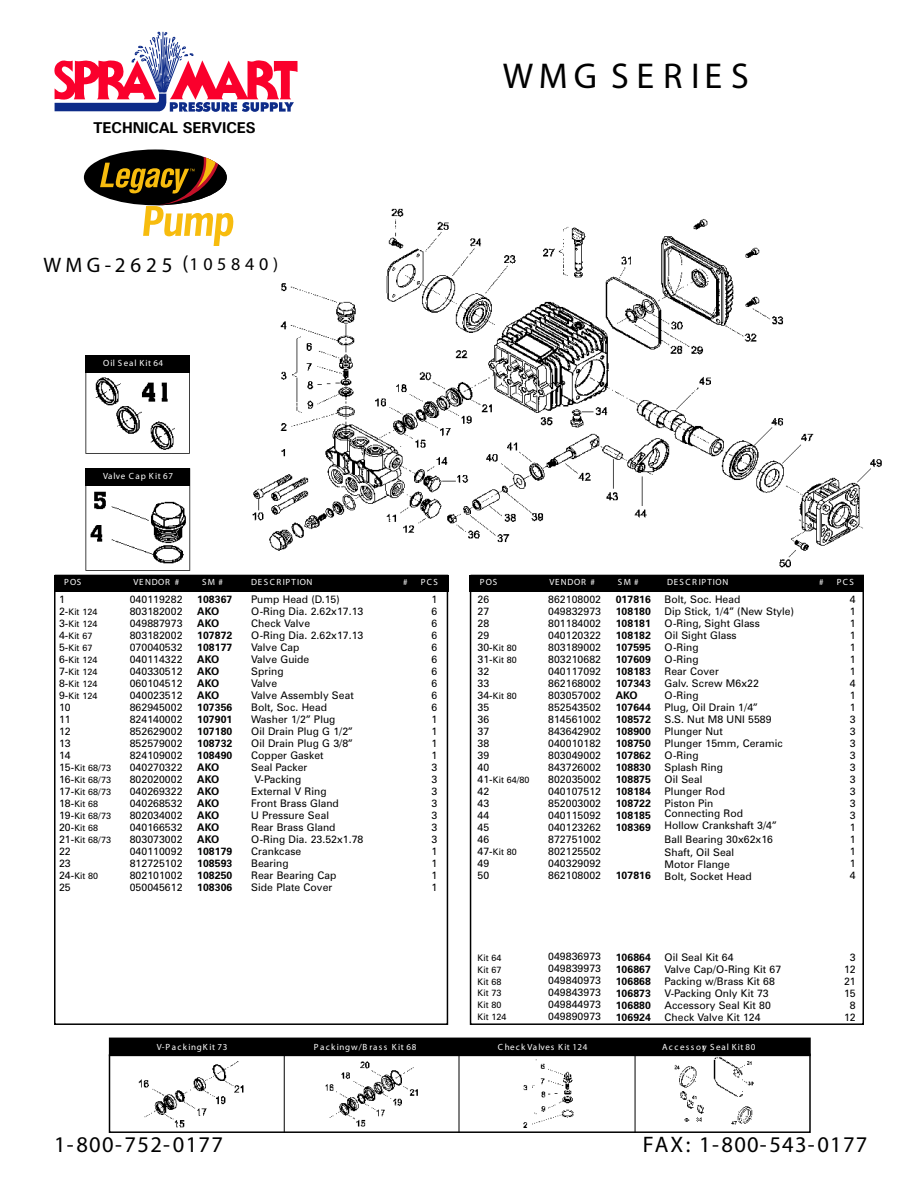
<style>
.page{position:relative;width:918px;height:1188px;background:#fff}
.page>*{position:absolute;margin:0;border:0;box-sizing:border-box;transform-origin:0 0}
.t1{font:36px "Myriad";letter-spacing:.21em;color:#000}
.t2{font:22.5px "Myriad";letter-spacing:.06em;color:#000}
.t3{font:21px "Myriad";letter-spacing:.23em;color:#000}
.t4{font:700 15px "Zurich BT";color:#000}
.t5{font:10.5px/12px "Zurich BT";letter-spacing:.005em;color:#000;text-align:justify}
.t6{font:700 10.5px/12px "Zurich BT";letter-spacing:.005em;color:#000}
.t7{font:9px/12px "Zurich BT";letter-spacing:.005em;color:#000}
.t8{font:9px "Myriad";letter-spacing:.115em;color:#fff}
.t9{font:9px "Myriad";letter-spacing:.135em;color:#fff}
.t10{font:9px "Myriad";letter-spacing:.07em;color:#fff}
.s1{font-size:18px}
.s2{font-size:10.5px}
</style>
<div class="page">
<img style="left:523px;top:1059px;width:51px;height:69px">
<img style="left:674px;top:1057px;width:80px;height:68px">
<img style="left:325px;top:1061px;width:93px;height:66px">
<img style="left:138px;top:1061px;width:106px;height:67px">
<svg style="left:85px;top:468px;width:105px;height:103px"></svg>
<img style="left:235px;top:208px;width:647px;height:369px">
<div style="left:84px;top:149px;width:143px;height:56px;background:#000;border-radius:50%"></div>
<svg style="left:100px;top:157px;width:134px;height:89px"></svg>
<div style="left:109px;top:1054px;width:702px;height:79px;border:2px solid #000"></div>
<div style="left:110px;top:1038px;width:700px;height:17px;background:#000"></div>
<div style="left:109px;top:1038px;width:702px;height:18px;border:2px solid #000"></div>
<div style="left:54px;top:575px;width:394px;height:450px;border:2px solid #000"></div>
<svg style="left:54px;top:32px;width:244px;height:80px"></svg>
<div style="left:54px;top:575px;width:394px;height:16px;background:#000"></div>
<div style="left:470px;top:575px;width:394px;height:450px;border:2px solid #000"></div>
<div style="left:470px;top:575px;width:394px;height:16px;background:#000"></div>
<hr style="left:459px;top:1049px;width:1px;height:84px;background:#000">
<hr style="left:284px;top:1049px;width:1px;height:84px;background:#000">
<hr style="left:635px;top:1049px;width:1px;height:84px;background:#000">
<div style="left:86px;top:468px;width:104px;height:18px;background:#000"></div>
<svg style="left:85px;top:355px;width:105px;height:99px"></svg>
<h3 class="t4" style="left:94px;top:118px;width:164px">TECHNICAL SERVICES</h3>
<h3 class="t3" style="left:44px;top:254px;width:236px">WMG-2625 (<span class="s1">105840)</span></h3>
<p class="t8" style="left:103px;top:359px;width:62px">Oil Seal Kit 64</p>
<p class="t10" style="left:103px;top:472px;width:71px">Valve Cap Kit 67</p>
<h1 class="t1" style="left:503px;top:58px;width:248px">WMG SERIES</h1>
<p class="t8" style="left:64px;top:578px;width:19px">POS</p>
<p class="t8" style="left:134px;top:578px;width:47px">VENDOR #</p>
<p class="t8" style="left:202px;top:578px;width:22px">SM#</p>
<p class="t8" style="left:251px;top:578px;width:63px">DESCRIPTION</p>
<p class="t8" style="left:403px;top:578px;width:6px">#</p>
<p class="t8" style="left:421px;top:578px;width:19px">PCS</p>
<p class="t8" style="left:480px;top:578px;width:19px">POS</p>
<p class="t8" style="left:549px;top:578px;width:47px">VENDOR #</p>
<p class="t8" style="left:618px;top:578px;width:22px">SM#</p>
<p class="t8" style="left:667px;top:578px;width:63px">DESCRIPTION</p>
<p class="t8" style="left:819px;top:578px;width:6px">#</p>
<p class="t8" style="left:837px;top:578px;width:19px">PCS</p>
<p class="t5" style="left:59px;top:593px;width:7px">1</p>
<p class="t7" style="left:59px;top:605px;width:40px"><span class="s2">2-</span>Kit 124<br><span class="s2">3-</span>Kit 124<br><span class="s2">4-</span>Kit 67<br><span class="s2">5-</span>Kit 67<br><span class="s2">6-</span>Kit 124<br><span class="s2">7-</span>Kit 124<br><span class="s2">8-</span>Kit 124<br><span class="s2">9-</span>Kit 124</p>
<p class="t5" style="left:59px;top:701px;width:13px">10<br>11<br>12<br>13<br>14</p>
<p class="t7" style="left:59px;top:761px;width:53px"><span class="s2">15-</span>Kit 68/73<br><span class="s2">16-</span>Kit 68/73<br><span class="s2">17-</span>Kit 68/73<br><span class="s2">18-</span>Kit 68<br><span class="s2">19-</span>Kit 68/73<br><span class="s2">20-</span>Kit 68<br><span class="s2">21-</span>Kit 68/73</p>
<p class="t5" style="left:59px;top:845px;width:13px">22<br>23</p>
<p class="t7" style="left:59px;top:869px;width:41px"><span class="s2">24-</span>Kit 80</p>
<p class="t5" style="left:59px;top:881px;width:13px">25</p>
<p class="t5" style="left:130px;top:593px;width:54px">040119282<br>803182002<br>049887973<br>803182002<br>070040532<br>040114322<br>040330512<br>060104512<br>040023512<br>862945002<br>824140002<br>852629002<br>852579002<br>824109002<br>040270322<br>802020002<br>040269322<br>040268532<br>802034002<br>040166532<br>803073002<br>040110092<br>812725102<br>802101002<br>050045612</p>
<p class="t6" style="left:197px;top:593px;width:37px">108367<br>AKO<br>AKO<br>107872<br>108177<br>AKO<br>AKO<br>AKO<br>AKO<br>107356<br>107901<br>107180<br>108732<br>108490<br>AKO<br>AKO<br>AKO<br>AKO<br>AKO<br>AKO<br>AKO<br>108179<br>108593<br>108250<br>108306</p>
<p class="t5" style="left:251px;top:593px;width:90px">Pump Head (D.15)</p>
<p class="t5" style="left:251px;top:605px;width:114px">O-Ring Dia. 2.62x17.13</p>
<p class="t5" style="left:251px;top:617px;width:60px">Check Valve</p>
<p class="t5" style="left:251px;top:629px;width:114px">O-Ring Dia. 2.62x17.13</p>
<p class="t5" style="left:251px;top:641px;width:50px">Valve Cap</p>
<p class="t5" style="left:251px;top:653px;width:60px">Valve Guide</p>
<p class="t5" style="left:251px;top:665px;width:34px">Spring</p>
<p class="t5" style="left:251px;top:677px;width:27px">Valve</p>
<p class="t5" style="left:251px;top:689px;width:104px">Valve Assembly Seat</p>
<p class="t5" style="left:251px;top:701px;width:77px">Bolt, Soc. Head</p>
<p class="t5" style="left:251px;top:713px;width:86px">Washer 1/2” Plug</p>
<p class="t5" style="left:251px;top:725px;width:103px">Oil Drain Plug G 1/2”</p>
<p class="t5" style="left:251px;top:737px;width:103px">Oil Drain Plug G 3/8”</p>
<p class="t5" style="left:251px;top:749px;width:74px">Copper Gasket</p>
<p class="t5" style="left:251px;top:761px;width:58px">Seal Packer</p>
<p class="t5" style="left:255px;top:773px;width:48px">V-Packing</p>
<p class="t5" style="left:251px;top:785px;width:77px">External V Ring</p>
<p class="t5" style="left:251px;top:797px;width:89px">Front Brass Gland</p>
<p class="t5" style="left:251px;top:809px;width:79px">U Pressure Seal</p>
<p class="t5" style="left:251px;top:821px;width:86px">Rear Brass Gland</p>
<p class="t5" style="left:251px;top:833px;width:114px">O-Ring Dia. 23.52x1.78</p>
<p class="t5" style="left:251px;top:845px;width:52px">Crankcase</p>
<p class="t5" style="left:251px;top:857px;width:39px">Bearing</p>
<p class="t5" style="left:251px;top:869px;width:87px">Rear Bearing Cap</p>
<p class="t5" style="left:251px;top:881px;width:83px">Side Plate Cover</p>
<p class="t5" style="left:431px;top:593px;width:7px">1<br>6<br>6<br>6<br>6<br>6<br>6<br>6<br>6<br>6<br>1<br>1<br>1<br>1<br>3<br>3<br>3<br>3<br>3<br>3<br>3<br>1<br>1<br>1<br>1</p>
<p class="t5" style="left:478px;top:593px;width:13px">26<br>27<br>28<br>29</p>
<p class="t7" style="left:478px;top:641px;width:41px"><span class="s2">30-</span>Kit 80<br><span class="s2">31-</span>Kit 80</p>
<p class="t5" style="left:478px;top:665px;width:13px">32<br>33</p>
<p class="t7" style="left:478px;top:689px;width:41px"><span class="s2">34-</span>Kit 80</p>
<p class="t5" style="left:478px;top:701px;width:13px">35<br>36<br>37<br>38<br>39<br>40</p>
<p class="t7" style="left:478px;top:773px;width:53px"><span class="s2">41-</span>Kit 64/80</p>
<p class="t5" style="left:478px;top:785px;width:13px">42<br>43<br>44<br>45<br>46</p>
<p class="t7" style="left:478px;top:845px;width:41px"><span class="s2">47-</span>Kit 80</p>
<p class="t5" style="left:478px;top:857px;width:13px">49<br>50</p>
<p class="t5" style="left:548px;top:593px;width:54px">862108002<br>049832973<br>801184002<br>040120322<br>803189002<br>803210682<br>040117092<br>862168002<br>803057002<br>852543502<br>814561002<br>843642902<br>040010182<br>803049002<br>843726002<br>802035002<br>040107512<br>852003002<br>040115092<br>040123262<br>872751002<br>802125502<br>040329092<br>862108002</p>
<p class="t6" style="left:616px;top:593px;width:37px">017816<br>108180<br>108181<br>108182<br>107595<br>107609<br>108183<br>107343<br>AKO<br>107644<br>108572<br>108900<br>108750<br>107862<br>108830<br>108875<br>108184<br>108722<br>108185<br>108369</p>
<p class="t6" style="left:616px;top:869px;width:37px">107816</p>
<p class="t5" style="left:665px;top:593px;width:131px;text-align:left">Bolt, Soc. Head<br>Dip Stick, 1/4” (New Style)<br>O-Ring, Sight Glass<br>Oil Sight Glass<br>O-Ring<br>O-Ring<br>Rear Cover<br>Galv. Screw M6x22<br>O-Ring<br>Plug, Oil Drain 1/4”<br>S.S. Nut M8 UNI 5589<br>Plunger Nut<br>Plunger 15mm, Ceramic<br>O-Ring<br>Splash Ring<br>Oil Seal<br>Plunger Rod<br>Piston Pin</p>
<p class="t5" style="left:665px;top:807px;width:114px">Connecting Rod<br>Hollow Crankshaft 3/4”</p>
<p class="t5" style="left:665px;top:832px;width:110px;line-height:13.5px">Ball Bearing 30x62x16<br>Shaft, Oil Seal</p>
<p class="t5" style="left:665px;top:858px;width:89px">Motor Flange<br>Bolt, Socket Head</p>
<p class="t7" style="left:478px;top:952px;width:25px;text-align:justify">Kit 64<br>Kit 67<br>Kit 68</p>
<p class="t7" style="left:478px;top:986px;width:30px">Kit 73<br>Kit 80<br>Kit 124</p>
<p class="t5" style="left:548px;top:950px;width:54px">049836973<br>049839973<br>049840973<br>049843973<br>049844973<br>049890973</p>
<p class="t6" style="left:616px;top:951px;width:37px;text-align:justify">106864<br>106867<br>106868<br>106873<br>106880<br>106924</p>
<p class="t5" style="left:665px;top:951px;width:118px;text-align:left">Oil Seal Kit 64<br>Valve Cap/O-Ring Kit 67<br>Packing w/Brass Kit 68<br>V-Packing Only Kit 73<br>Accessory Seal Kit 80<br>Check Valve Kit 124</p>
<p class="t9" style="left:157px;top:1043px;width:72px">V-PackingKit 73</p>
<p class="t9" style="left:314px;top:1043px;width:104px">Packingw/Brass Kit 68</p>
<p class="t10" style="left:498px;top:1043px;width:91px">Check Valves Kit 124</p>
<p class="t8" style="left:662px;top:1043px;width:95px">Accessory Seal Kit 80</p>
<p class="t5" style="left:850px;top:593px;width:7px">4<br>1<br>1<br>1<br>1<br>1<br>1<br>4<br>1<br>1<br>3<br>3<br>3<br>3<br>3<br>3<br>3<br>3<br>3<br>1<br>1<br>1<br>1<br>4</p>
<p class="t5" style="left:844px;top:951px;width:13px;text-align:center">3<br>12<br>21<br>15<br>8<br>12</p>
<h2 class="t2" style="left:54px;top:1133px;width:171px">1-800-752-0177</h2>
<h2 class="t2" style="left:643px;top:1133px;width:226px">FAX: 1-800-543-0177</h2>
</div>
